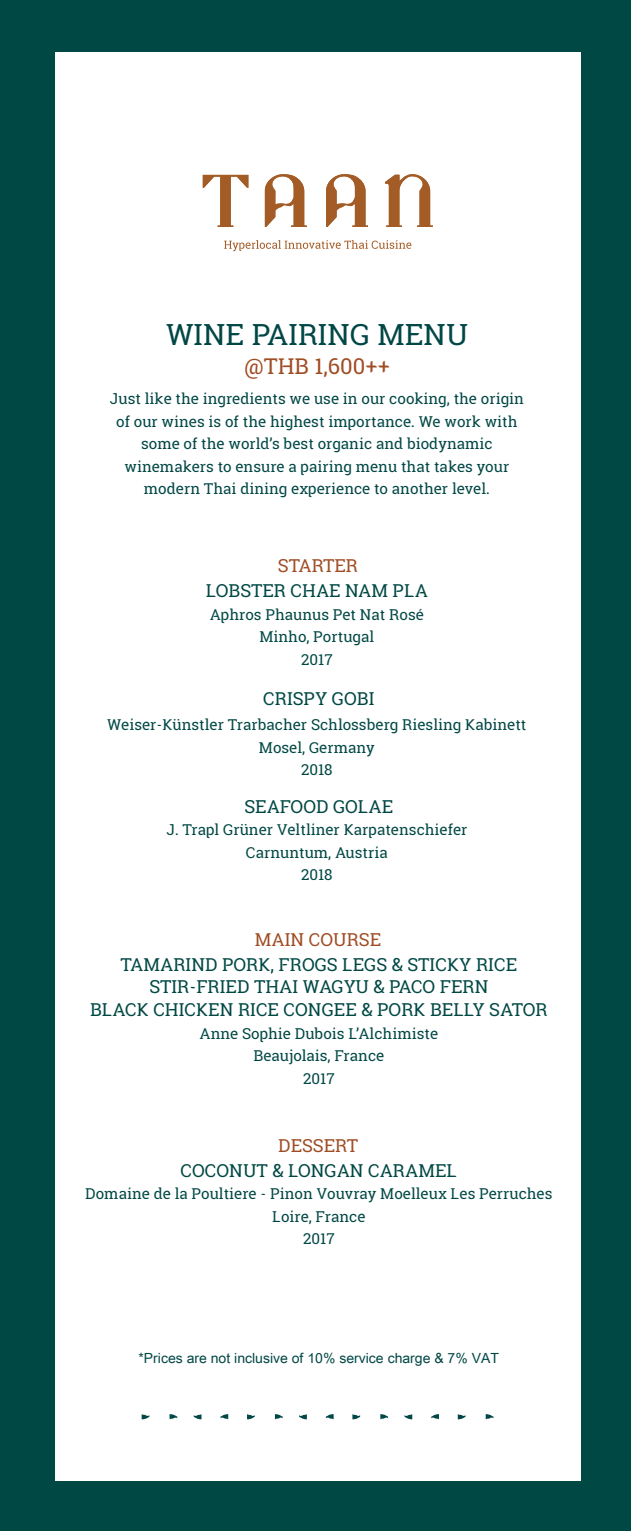
<style>
.page{position:relative;width:631px;height:1531px;background:#fff}
.page>*{position:absolute;margin:0;border:0;box-sizing:border-box;transform-origin:0 0}
.t1{font:29.4px "Robika";color:#004745}
.t2{font:22px "Robika";color:#9f4d24}
.t3{font:18px/22.6px "Robika";color:#004844;text-align:center}
.t4{font:18px "Robika";color:#9f4d24}
.t5{font:15.2px/22.6px "Robika";color:#004844;text-align:center}
.t6{font:15.2px/22.6px "Robika";color:#004745;text-align:center}
.t7{font:14px "Arial Unicode MS";color:#004745}
</style>
<div class="page">
<div style="left:0;top:0;width:630px;height:1531px;background:#004844"></div>
<div style="left:56px;top:53px;width:524px;height:1428px;background:#fff"></div>
<svg style="left:224px;top:240px;width:187px;height:11px"></svg>
<svg style="left:265px;top:174px;width:41px;height:53px"></svg>
<svg style="left:326px;top:174px;width:42px;height:53px"></svg>
<svg style="left:202px;top:175px;width:46px;height:52px"></svg>
<svg style="left:385px;top:174px;width:47px;height:53px"></svg>
<svg style="left:142px;top:1414px;width:7px;height:5px"></svg>
<svg style="left:169px;top:1414px;width:8px;height:5px"></svg>
<svg style="left:194px;top:1414px;width:7px;height:5px"></svg>
<svg style="left:220px;top:1414px;width:8px;height:5px"></svg>
<svg style="left:247px;top:1414px;width:7px;height:5px"></svg>
<svg style="left:275px;top:1414px;width:7px;height:5px"></svg>
<svg style="left:299px;top:1414px;width:8px;height:5px"></svg>
<svg style="left:326px;top:1414px;width:7px;height:5px"></svg>
<svg style="left:352px;top:1414px;width:8px;height:5px"></svg>
<svg style="left:380px;top:1414px;width:8px;height:5px"></svg>
<svg style="left:404px;top:1414px;width:8px;height:5px"></svg>
<svg style="left:431px;top:1414px;width:8px;height:5px"></svg>
<svg style="left:457px;top:1414px;width:8px;height:5px"></svg>
<svg style="left:485px;top:1414px;width:8px;height:5px"></svg>
<h1 class="t1" style="left:166px;top:314px;width:303px">WINE PAIRING MENU</h1>
<h2 class="t2" style="left:244px;top:351px;width:147px">@THB 1,600++</h2>
<p class="t6" style="left:110px;top:387px;width:415px">Just like the ingredients we use in our cooking, the origin of our wines is of the highest importance. We work with some of the world’s best organic and biodynamic winemakers to ensure a pairing menu that takes your modern Thai dining experience to another level.</p>
<p class="t4" style="left:278px;top:553px;width:82px">STARTER</p>
<p class="t3" style="left:206px;top:579px;width:223px">LOBSTER CHAE NAM PLA</p>
<p class="t5" style="left:210px;top:603px;width:215px">Aphros Phaunus Pet Nat Rosé<br>Minho, Portugal<br>2017</p>
<p class="t3" style="left:263px;top:687px;width:113px">CRISPY GOBI</p>
<p class="t5" style="left:107px;top:713px;width:420px">Weiser-Künstler Trarbacher Schlossberg Riesling Kabinett<br>Mosel, Germany<br>2018</p>
<p class="t3" style="left:244px;top:794px;width:150px">SEAFOOD GOLAE</p>
<p class="t5" style="left:166px;top:818px;width:302px">J. Trapl Grüner Veltliner Karpatenschiefer<br>Carnuntum, Austria<br>2018</p>
<p class="t4" style="left:255px;top:927px;width:128px">MAIN COURSE</p>
<p class="t3" style="left:90px;top:952px;width:459px">TAMARIND PORK, FROGS LEGS &amp; STICKY RICE<br>STIR-FRIED THAI WAGYU &amp; PACO FERN<br>BLACK CHICKEN RICE CONGEE &amp; PORK BELLY SATOR</p>
<p class="t5" style="left:199px;top:1022px;width:240px">Anne Sophie Dubois L’Alchimiste<br>Beaujolais, France<br>2017</p>
<p class="t4" style="left:278px;top:1133px;width:81px">DESSERT</p>
<p class="t5" style="left:85px;top:1182px;width:468px">Domaine de la Poultiere - Pinon Vouvray Moelleux Les Perruches<br>Loire, France<br>2017</p>
<p class="t3" style="left:180px;top:1159px;width:278px">COCONUT &amp; LONGAN CARAMEL</p>
<p class="t7" style="left:138px;top:1347px;width:362px">*Prices are not inclusive of 10% service charge &amp; 7% VAT</p>
</div>
